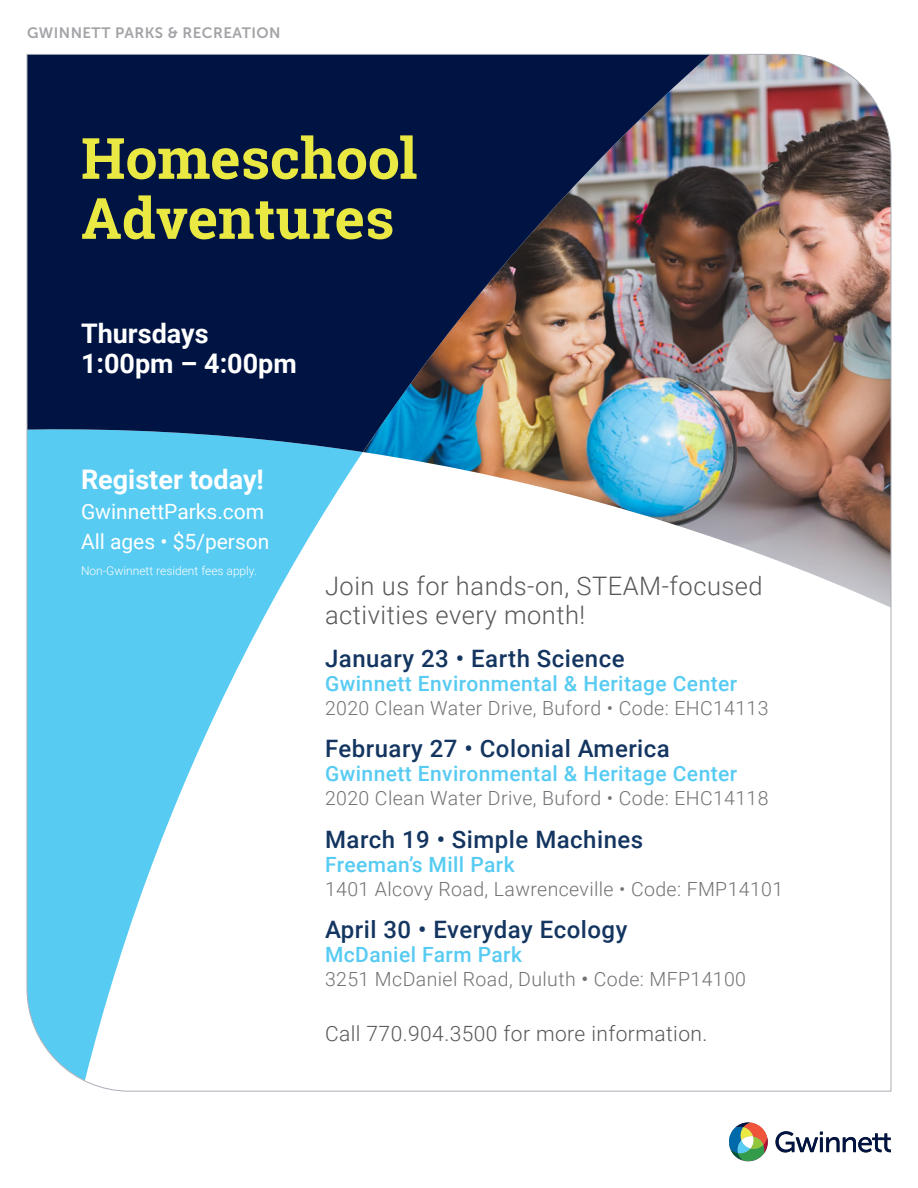
<style>
.page{position:relative;width:918px;height:1188px;background:#fff}
.page>*{position:absolute;margin:0;border:0;box-sizing:border-box;transform-origin:0 0}
.t1{font:700 57px/60px "Roboto Slab";color:#eae843}
.t2{font:700 27px/30px "Roboto";color:#fff}
.H2___subheader{font:300 25.5px/28.5px "Roboto";letter-spacing:.02em;color:#57585a}
.H2___subheader-2{font:500 24px "Roboto";letter-spacing:.02em;color:#133560}
.H2___subheader-3{font:500 21px "Roboto";letter-spacing:.02em;color:#57cbf2}
.H2___subheader-4{font:300 21px "Roboto";letter-spacing:.02em;color:#57585a}
.t3{font:21px/30px "Roboto";color:#fff}
.H2___subheader-5{font:300 19.5px "Roboto";letter-spacing:.02em;color:#717275}
.t4{font:15px "Museo Sans 700";letter-spacing:.03em;color:#a3a4a8}
.H6___bubble_head{font:300 12px "Roboto";color:#fff}
.s1{font-weight:500}
</style>
<div class="page">
<img style="left:26px;top:54px;width:866px;height:1038px">
<svg style="left:775px;top:1131px;width:116px;height:22px"></svg>
<svg style="left:729px;top:1122px;width:39px;height:40px"></svg>
<p class="t4" style="left:27px;top:25px;width:255px">GWINNETT PARKS &amp; RECREATION</p>
<p class="t1" style="left:81px;top:128px;width:338px">Homeschool<br>Adventures</p>
<p class="t2" style="left:81px;top:318px;width:217px">Thursdays<br>1:00pm – 4:00pm</p>
<p class="t2" style="left:81px;top:463px;width:184px">Register today!</p>
<p class="t3" style="left:81px;top:496px;width:190px">GwinnettParks.com<br>All ages • $5/person</p>
<p class="H6___bubble_head" style="left:81px;top:563px;width:177px">Non-Gwinnett resident fees apply.</p>
<p class="H2___subheader" style="left:325px;top:571px;width:439px">Join us for hands-on, STEAM-focused activities every month!</p>
<p class="H2___subheader-2" style="left:325px;top:642px;width:301px">January 23 • Earth Science</p>
<p class="H2___subheader-3" style="left:325px;top:669px;width:414px">Gwinnett Environmental &amp; Heritage Center</p>
<p class="H2___subheader-5" style="left:325px;top:695px;width:445px">2020 Clean Water Drive, Buford • Code: EHC14113</p>
<p class="H2___subheader-2" style="left:325px;top:732px;width:346px">February 27 • Colonial America</p>
<p class="H2___subheader-3" style="left:325px;top:759px;width:414px">Gwinnett Environmental &amp; Heritage Center</p>
<p class="H2___subheader-5" style="left:325px;top:785px;width:445px">2020 Clean Water Drive, Buford • Code: EHC14118</p>
<p class="H2___subheader-2" style="left:325px;top:822px;width:320px">March 19 • Simple Machines</p>
<p class="H2___subheader-3" style="left:325px;top:849px;width:191px">Freeman’s Mill Park</p>
<p class="H2___subheader-5" style="left:325px;top:875px;width:460px">1401 Alcovy Road, Lawrenceville • Code: FMP14101</p>
<p class="H2___subheader-2" style="left:325px;top:912px;width:304px">April 30 • Everyday Ecology</p>
<p class="H2___subheader-3" style="left:325px;top:940px;width:198px">McDaniel Farm Park</p>
<p class="H2___subheader-5" style="left:325px;top:965px;width:423px">3251 McDaniel Road, Duluth <span class="s1">•</span> Code: MFP14100</p>
<p class="H2___subheader-4" style="left:325px;top:1018px;width:384px">Call 770.904.3500 for more information.</p>
</div>
